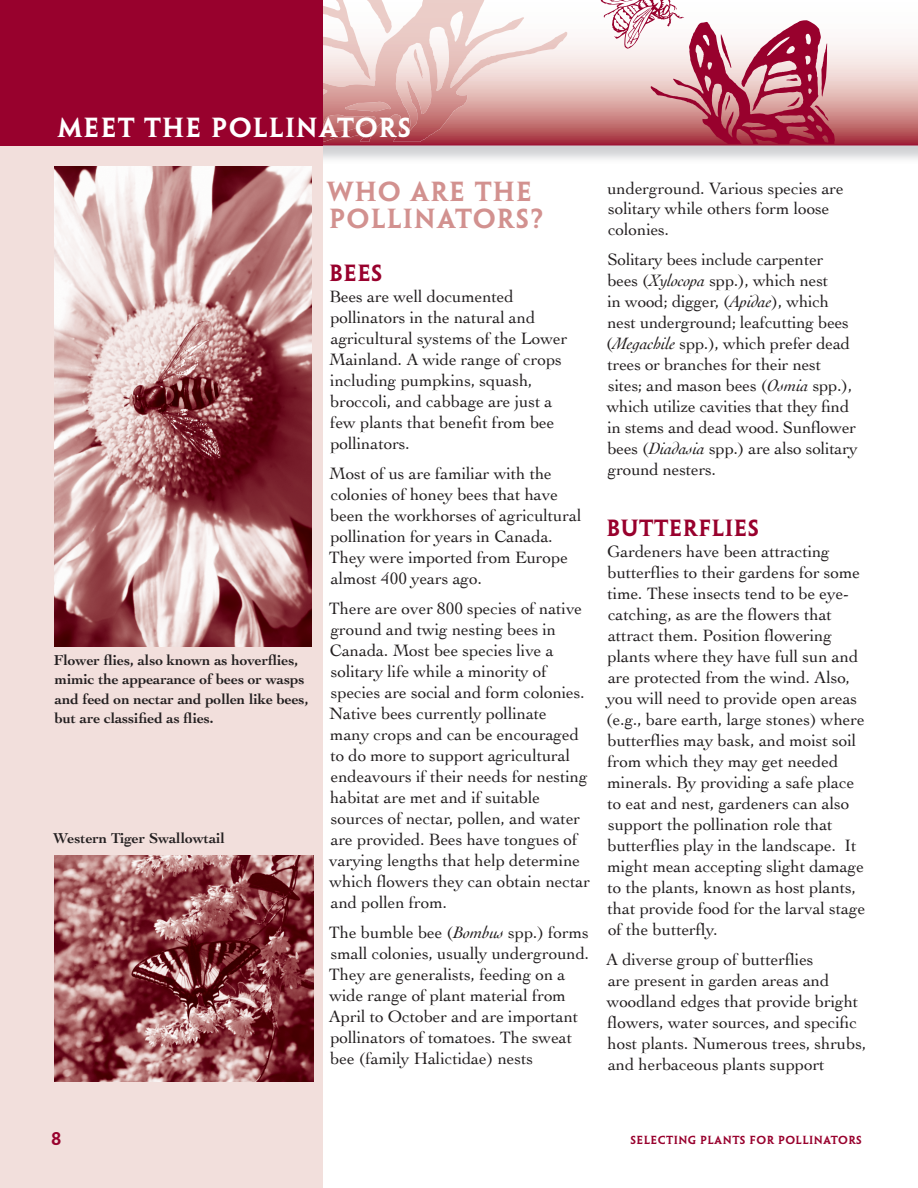
<style>
.page{position:relative;width:918px;height:1188px;background:#fff}
.page>*{position:absolute;margin:0;border:0;box-sizing:border-box;transform-origin:0 0}
.t1{font:24.75px/27px "Penumbra MM 585 1000";letter-spacing:.05em;color:#d2918f}
.t2{font:24.75px "Penumbra MM 585 1000";letter-spacing:.05em;color:#fff}
.t3{font:21px "Penumbra MM 585 1000";letter-spacing:.02em;color:#98012d}
.t4{font:17.25px/21px "Cochin";letter-spacing:-.005em;color:#231f20}
.t5{font:16.5px "Penumbra MM 585 1000";color:#98012d}
.t6{font:700 15px/19.5px "Cochin";letter-spacing:-.005em;color:#231f20}
.t7{font:10.5px "Penumbra MM 585 1000";letter-spacing:.04em;color:#98012d}
.s1{font-style:italic}
</style>
<div class="page">
<div style="left:0;top:144px;width:323px;height:1044px;background:#f2dfdc"></div>
<svg style="left:423px;top:0;width:145px;height:142px"></svg>
<svg style="left:323px;top:0;width:100px;height:142px"></svg>
<svg style="left:601px;top:0;width:234px;height:143px"></svg>
<div style="left:0;top:0;width:323px;height:145px;background:#98012d"></div>
<img style="left:54px;top:856px;width:259px;height:225px">
<img style="left:54px;top:166px;width:258px;height:481px">
<h1 class="t2" style="left:58px;top:113px;width:355px">MEET THE POLLINATORS</h1>
<p class="t6" style="left:54px;top:649px;width:256px">Flower flies, also known as hoverflies, mimic the appearance of bees or wasps and feed on nectar and pollen like bees, but are classified as flies.</p>
<p class="t6" style="left:53px;top:828px;width:173px">Western Tiger Swallowtail</p>
<h1 class="t1" style="left:328px;top:179px;width:218px">WHO ARE THE<br>POLLINATORS?</h1>
<p class="t3" style="left:329px;top:261px;width:55px">BEES</p>
<p class="t4" style="left:329px;top:285px;width:240px">Bees are well documented pollinators in the natural and agricultural systems of the Lower<br>Mainland. A wide range of crops including pumpkins, squash, broccoli, and cabbage are just a few plants that benefit from bee pollinators.</p>
<p class="t4" style="left:329px;top:462px;width:254px">Most of us are familiar with the colonies of honey bees that have been the workhorses of agricultural pollination for years in Canada.<br>They were imported from Europe almost 400 years ago.</p>
<p class="t4" style="left:329px;top:597px;width:263px">There are over 800 species of native ground and twig nesting bees in Canada. Most bee species live a solitary life while a minority of species are social and form colonies.<br>Native bees currently pollinate<br>many crops and can be encouraged to do more to support agricultural endeavours if their needs for nesting habitat are met and if suitable sources of nectar, pollen, and water are provided. Bees have tongues of varying lengths that help determine which flowers they can obtain nectar and pollen from.</p>
<p class="t4" style="left:329px;top:921px;width:262px">The bumble bee (<span class="s1">Bombus</span> spp.) forms small colonies, usually underground.<br>They are generalists, feeding on a wide range of plant material from April to October and are important pollinators of tomatoes. The sweat bee (family Halictidae) nests</p>
<p class="t4" style="left:607px;top:177px;width:238px">underground. Various species are solitary while others form loose colonies.</p>
<p class="t4" style="left:606px;top:249px;width:253px">Solitary bees include carpenter<br>bees (<span class="s1">Xylocopa</span> spp.), which nest<br>in wood; digger, (<span class="s1">Apidae</span>), which nest underground; leafcutting bees (<span class="s1">Megachile</span> spp.), which prefer dead trees or branches for their nest sites; and mason bees (<span class="s1">Osmia</span> spp.), which utilize cavities that they find in stems and dead wood. Sunflower bees (<span class="s1">Diadasia</span> spp.) are also solitary ground nesters.</p>
<p class="t3" style="left:606px;top:516px;width:154px">BUTTERFL IES</p>
<p class="t4" style="left:606px;top:540px;width:261px">Gardeners have been attracting butterflies to their gardens for some time. These insects tend to be eye&shy;catching, as are the flowers that attract them. Position flowering plants where they have full sun and are protected from the wind. Also, you will need to provide open areas (e.g., bare earth, large stones) where butterflies may bask, and moist soil from which they may get needed minerals. By providing a safe place to eat and nest, gardeners can also support the pollination role that butterflies play in the landscape. It might mean accepting slight damage to the plants, known as host plants, that provide food for the larval stage of the butterfly.</p>
<p class="t4" style="left:606px;top:948px;width:262px">A diverse group of butterflies<br>are present in garden areas and woodland edges that provide bright flowers, water sources, and specific host plants. Numerous trees, shrubs, and herbaceous plants support</p>
<p class="t5" style="left:51px;top:1129px;width:12px">8</p>
<p class="t7" style="left:630px;top:1134px;width:233px">SELECTING PLANTS FOR POLLINATORS</p>
</div>
